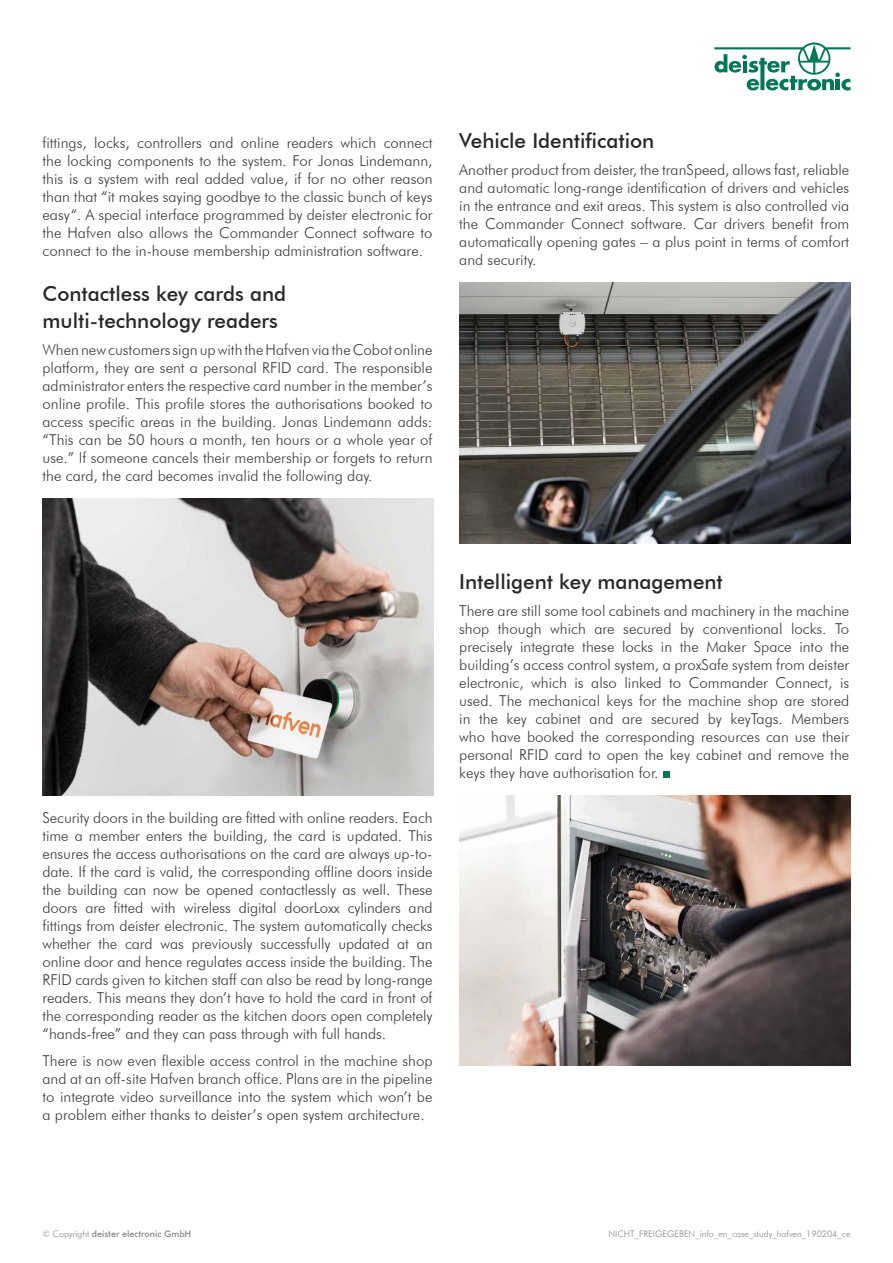
<style>
.page{position:relative;width:893px;height:1263px;background:#fff}
.page>*{position:absolute;margin:0;border:0;box-sizing:border-box;transform-origin:0 0}
.t1{font:500 20.7px/27px "Futura BT";color:#282827}
.t2{font:300 15px/18px "Futura BT";color:#3c3c3b;text-align:justify}
.t3{font:300 9px "Futura BT";color:#878787}
.t4{font:500 9px "Futura BT";color:#878787}
.s1{font-weight:300}
</style>
<div class="page">
<img style="left:43px;top:499px;width:391px;height:297px">
<img style="left:459px;top:283px;width:391px;height:261px">
<img style="left:459px;top:796px;width:391px;height:270px">
<div style="left:663px;top:771px;width:7px;height:7px;background:#007858"></div>
<svg style="left:714px;top:43px;width:136px;height:48px"></svg>
<p class="t2" style="left:43px;top:133px;width:392px">fittings, locks, controllers and online readers which connect the locking components to the system. For Jonas Lindemann, this is a system with real added value, if for no other reason than that “it makes saying goodbye to the classic bunch of keys easy“. A special interface programmed by deister electronic for the Hafven also allows the Commander Connect software to connect to the in-house membership administration software.</p>
<h1 class="t1" style="left:43px;top:280px;width:245px">Contactless key cards and multi-technology readers</h1>
<p class="t2" style="left:43px;top:340px;width:392px">When new customers sign up with the Hafven via the Cobot online platform, they are sent a personal RFID card. The responsible administrator enters the respective card number in the member’s online profile. This profile stores the authorisations booked to access specific areas in the building. Jonas Lindemann adds: “This can be 50 hours a month, ten hours or a whole year of use.” If someone cancels their membership or forgets to return the card, the card becomes invalid the following day.</p>
<h1 class="t1" style="left:459px;top:127px;width:197px">Vehicle Identification</h1>
<p class="t2" style="left:459px;top:160px;width:392px">Another product from deister, the tranSpeed, allows fast, reliable and automatic long-range identification of drivers and vehicles in the entrance and exit areas. This system is also controlled via the Commander Connect software. Car drivers benefit from automatically opening gates – a plus point in terms of comfort and security.</p>
<p class="t2" style="left:43px;top:808px;width:392px">Security doors in the building are fitted with online readers. Each time a member enters the building, the card is updated. This ensures the access authorisations on the card are always up-to&shy;date. If the card is valid, the corresponding offline doors inside the building can now be opened contactlessly as well. These doors are fitted with wireless digital doorLoxx cylinders and fittings from deister electronic. The system automatically checks whether the card was previously successfully updated at an online door and hence regulates access inside the building. The RFID cards given to kitchen staff can also be read by long-range readers. This means they don’t have to hold the card in front of the corresponding reader as the kitchen doors open completely “hands-free” and they can pass through with full hands.</p>
<p class="t2" style="left:43px;top:1051px;width:391px">There is now even flexible access control in the machine shop and at an off-site Hafven branch office. Plans are in the pipeline to integrate video surveillance into the system which won’t be a problem either thanks to deister’s open system architecture.</p>
<h1 class="t1" style="left:459px;top:568px;width:265px">Intelligent key management</h1>
<p class="t2" style="left:459px;top:601px;width:392px">There are still some tool cabinets and machinery in the machine shop though which are secured by conventional locks. To precisely integrate these locks in the Maker Space into the building’s access control system, a proxSafe system from deister electronic, which is also linked to Commander Connect, is used. The mechanical keys for the machine shop are stored in the key cabinet and are secured by keyTags. Members who have booked the corresponding resources can use their personal RFID card to open the key cabinet and remove the keys they have authorisation for.</p>
<p class="t4" style="left:43px;top:1228px;width:150px"><span class="s1">© Copyright</span> deister electronic GmbH</p>
<p class="t3" style="left:608px;top:1228px;width:244px">NICHT_FREIGEGEBEN_info_en_case_study_hafven_190204_ce</p>
</div>
